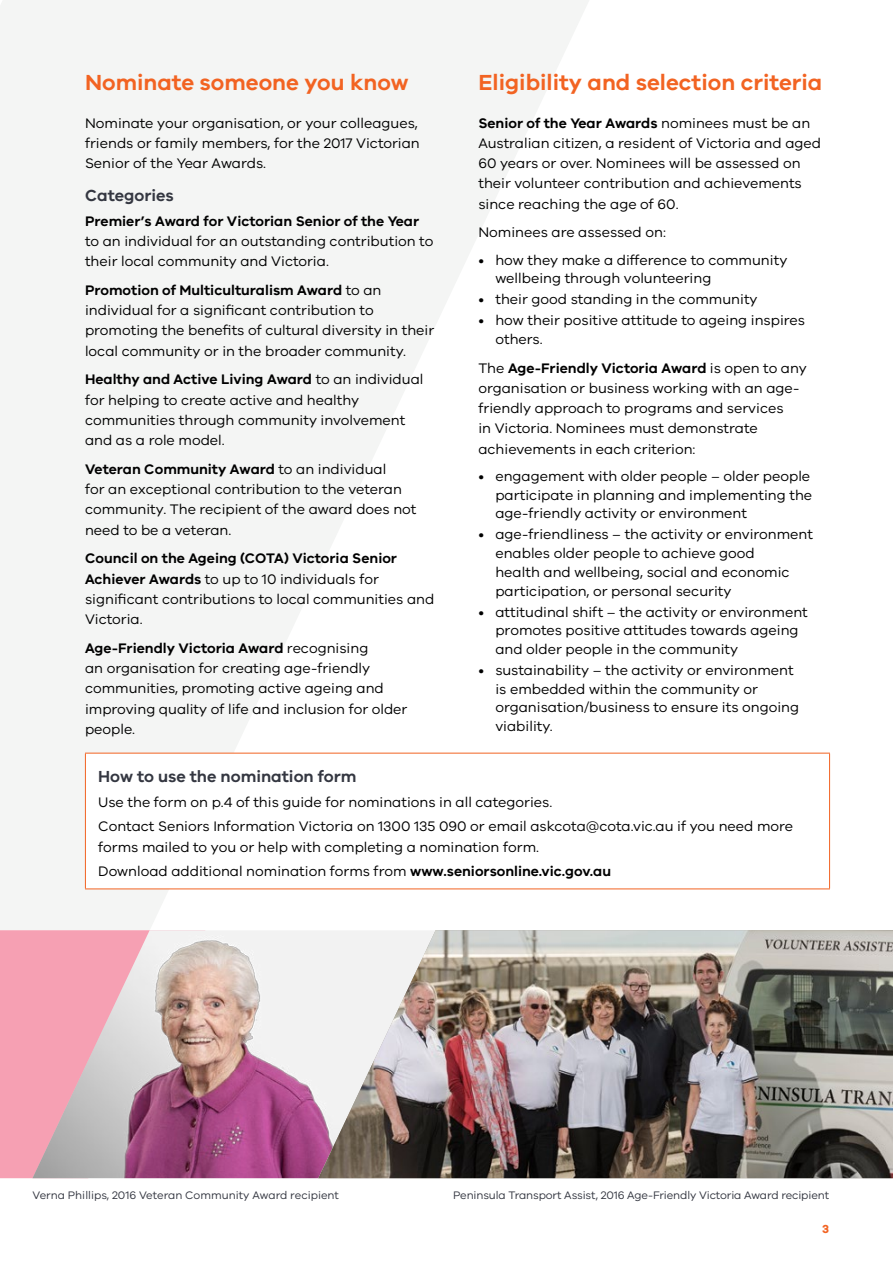
<style>
.page{position:relative;width:893px;height:1263px;background:#fff}
.page>*{position:absolute;margin:0;border:0;box-sizing:border-box;transform-origin:0 0}
.t1{font:600 22.5px "VIC";color:#f26322}
.t2{font:600 16.5px "VIC";color:#343741}
.t3{font:14.25px/20.2px "VIC";color:#000}
.t4{font:600 14.25px "VIC";color:#000}
.t5{font:700 12px "VIC";color:#f26322}
.t6{font:11.25px "VIC";letter-spacing:-.01em;color:#343741}
.s1{font-weight:600}
</style>
<div class="page">
<svg style="left:0;top:0;width:598px;height:930px;fill:#f4f5f4"></svg>
<div style="left:0;top:930px;width:32px;height:248px;background:#f6a0b3"></div>
<div style="left:0;top:682px;width:117px;height:248px;background:#f4f5f4"></div>
<img style="left:32px;top:930px;width:286px;height:248px">
<img style="left:318px;top:930px;width:575px;height:248px">
<div style="left:85px;top:753px;width:745px;height:136px;background:#fff"></div>
<hr style="left:85px;top:753px;width:745px;height:1px;background:#f26322">
<hr style="left:85px;top:753px;width:1px;height:135px;background:#f26322">
<hr style="left:829px;top:753px;width:1px;height:135px;background:#f26322">
<hr style="left:85px;top:888px;width:745px;height:1px;background:#f26322">
<h1 class="t1" style="left:85px;top:69px;width:325px">Nominate someone you know</h1>
<p class="t3" style="left:85px;top:112px;width:336px">Nominate your organisation, or your colleagues, friends or family members, for the 2017 Victorian<br>Senior of the Year Awards.</p>
<p class="t2" style="left:85px;top:186px;width:90px">Categories</p>
<p class="t4" style="left:85px;top:212px;width:336px">Premier’s Award for Victorian Senior of the Year</p>
<p class="t3" style="left:85px;top:231px;width:350px">to an individual for an outstanding contribution to their local community and Victoria.</p>
<p class="t3" style="left:85px;top:280px;width:351px"><span class="s1">Promotion of Multiculturalism Award</span> to an individual for a significant contribution to promoting the benefits of cultural diversity in their local community or in the broader community.</p>
<p class="t3" style="left:85px;top:369px;width:340px"><span class="s1">Healthy and Active Living Award</span> to an individual for helping to create active and healthy communities through community involvement and as a role model.</p>
<p class="t3" style="left:85px;top:459px;width:333px"><span class="s1">Veteran Community Award</span> to an individual<br>for an exceptional contribution to the veteran community. The recipient of the award does not need to be a veteran.</p>
<p class="t3" style="left:85px;top:548px;width:351px"><span class="s1">Council on the Ageing (COTA) Victoria Senior Achiever Awards</span> to up to 10 individuals for significant contributions to local communities and Victoria.</p>
<p class="t3" style="left:85px;top:638px;width:324px"><span class="s1">Age-Friendly Victoria Award</span> recognising<br>an organisation for creating age-friendly communities, promoting active ageing and improving quality of life and inclusion for older people.</p>
<p class="t2" style="left:98px;top:767px;width:260px">How to use the nomination form</p>
<p class="t3" style="left:98px;top:789px;width:697px;line-height:24.5px">Use the form on p.4 of this guide for nominations in all categories.<br>Contact Seniors Information Victoria on 1300 135 090 or email askcota@cota.vic.au if you need more</p>
<p class="t3" style="left:98px;top:834px;width:514px;line-height:24.5px">forms mailed to you or help with completing a nomination form.<br>Download additional nomination forms from <span class="s1">www.seniorsonline.vic.gov.au</span></p>
<h1 class="t1" style="left:478px;top:69px;width:345px">Eligibility and selection criteria</h1>
<p class="t3" style="left:478px;top:112px;width:344px"><span class="s1">Senior of the Year Awards</span> nominees must be an Australian citizen, a resident of Victoria and aged 60 years or over. Nominees will be assessed on their volunteer contribution and achievements since reaching the age of 60.</p>
<p class="t3" style="left:478px;top:222px;width:189px">Nominees are assessed on:</p>
<p class="t3" style="left:495px;top:250px;width:293px;line-height:18.8px;text-indent:-17px">• how they make a difference to community wellbeing through volunteering</p>
<p class="t3" style="left:478px;top:289px;width:281px">• their good standing in the community</p>
<p class="t3" style="left:495px;top:311px;width:311px;line-height:18.8px;text-indent:-17px">• how their positive attitude to ageing inspires others.</p>
<p class="t3" style="left:478px;top:357px;width:330px">The <span class="s1">Age-Friendly Victoria Award</span> is open to any organisation or business working with an age&shy;friendly approach to programs and services<br>in Victoria. Nominees must demonstrate achievements in each criterion:</p>
<p class="t3" style="left:495px;top:466px;width:318px;line-height:18.8px;text-indent:-17px">• engagement with older people – older people participate in planning and implementing the age-friendly activity or environment</p>
<p class="t3" style="left:495px;top:525px;width:319px;line-height:18.8px;text-indent:-17px">• age-friendliness – the activity or environment enables older people to achieve good<br>health and wellbeing, social and economic participation, or personal security</p>
<p class="t3" style="left:495px;top:602px;width:314px;line-height:18.8px;text-indent:-17px">• attitudinal shift – the activity or environment promotes positive attitudes towards ageing and older people in the community</p>
<p class="t3" style="left:495px;top:660px;width:305px;line-height:18.8px;text-indent:-17px">• sustainability – the activity or environment is embedded within the community or organisation/business to ensure its ongoing viability.</p>
<p class="t6" style="left:32px;top:1189px;width:308px">Verna Phillips, 2016 Veteran Community Award recipient</p>
<p class="t6" style="left:453px;top:1189px;width:378px">Peninsula Transport Assist, 2016 Age-Friendly Victoria Award recipient</p>
<p class="t5" style="left:822px;top:1222px;width:8px">3</p>
</div>
